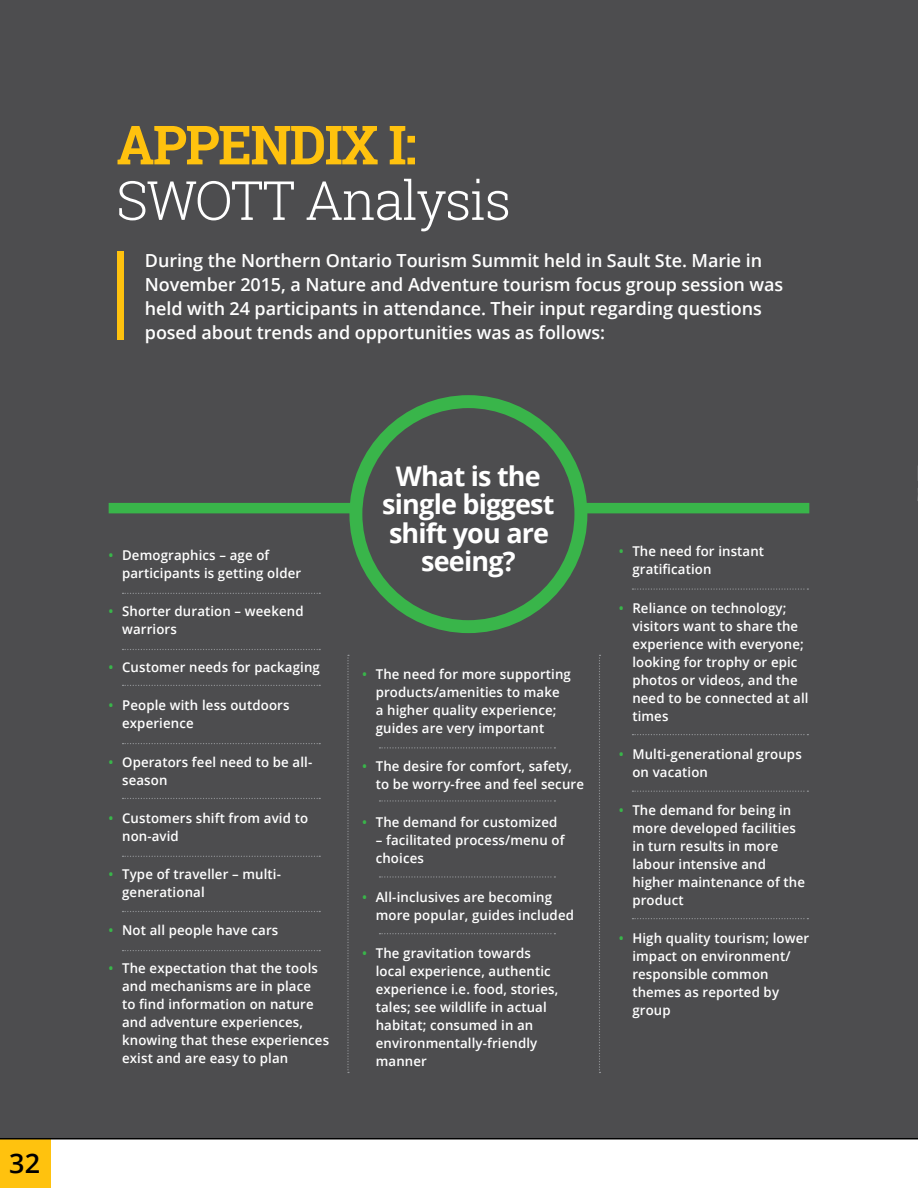
<style>
.page{position:relative;width:918px;height:1188px;background:#fff}
.page>*{position:absolute;margin:0;border:0;box-sizing:border-box;transform-origin:0 0}
.t1{font:300 54px "Roboto Slab";letter-spacing:-.03em;color:#fff}
.t2{font:700 54px "Roboto Slab";letter-spacing:-.03em;color:#ffc20e}
.t3{font:700 27px/28.5px "Open Sans";letter-spacing:-.03em;color:#fff;text-align:center}
.t4{font:600 27px "Open Sans";color:#000}
.t5{font:600 18px/24px "Open Sans";letter-spacing:-.005em;color:#fff}
.t6{font:600 13.5px/18px "Open Sans";letter-spacing:.01em;color:#fff}
.s1{color:#39b54a}
</style>
<div class="page">
<div style="left:0;top:0;width:918px;height:1141px;background:#4d4d4f"></div>
<div style="left:117px;top:252px;width:6px;height:88px;background:#ffc20e"></div>
<div style="left:109px;top:503px;width:700px;height:10px;background:#39b54a"></div>
<svg style="left:123px;top:798px;width:197px;height:1px"></svg>
<svg style="left:123px;top:743px;width:197px;height:1px"></svg>
<svg style="left:123px;top:685px;width:197px;height:1px"></svg>
<svg style="left:123px;top:649px;width:197px;height:1px"></svg>
<svg style="left:123px;top:593px;width:197px;height:1px"></svg>
<svg style="left:632px;top:588px;width:176px;height:2px"></svg>
<svg style="left:632px;top:734px;width:176px;height:1px"></svg>
<svg style="left:379px;top:747px;width:176px;height:2px"></svg>
<svg style="left:379px;top:876px;width:176px;height:2px"></svg>
<svg style="left:379px;top:800px;width:176px;height:2px"></svg>
<svg style="left:379px;top:933px;width:176px;height:1px"></svg>
<svg style="left:632px;top:791px;width:176px;height:1px"></svg>
<svg style="left:632px;top:918px;width:176px;height:1px"></svg>
<svg style="left:123px;top:950px;width:197px;height:1px"></svg>
<svg style="left:123px;top:911px;width:197px;height:1px"></svg>
<svg style="left:123px;top:856px;width:197px;height:1px"></svg>
<svg style="left:347px;top:655px;width:2px;height:418px"></svg>
<svg style="left:599px;top:655px;width:1px;height:418px"></svg>
<div style="left:356px;top:402px;width:225px;height:225px;background:#4d4d4f;border-radius:50%"></div>
<div style="left:349px;top:395px;width:238px;height:238px;border:13px solid #39b54a;border-radius:50%"></div>
<svg style="left:917px;top:466px;width:1px;height:35px"></svg>
<div style="left:0;top:1139px;width:918px;height:49px;background:#fff"></div>
<div style="left:0;top:1139px;width:51px;height:49px;background:#ffc20e"></div>
<hr style="left:0;top:1138px;width:918px;height:1px;background:#000">
<h2 class="t4" style="left:9px;top:1145px;width:32px">32</h2>
<h1 class="t2" style="left:116px;top:108px;width:302px">APPENDIX I:</h1>
<h1 class="t1" style="left:116px;top:163px;width:396px">SWOTT Analysis</h1>
<p class="t5" style="left:145px;top:248px;width:640px">During the Northern Ontario Tourism Summit held in Sault Ste. Marie in November 2015, a Nature and Adventure tourism focus group session was held with 24 participants in attendance. Their input regarding questions posed about trends and opportunities was as follows:</p>
<p class="t6" style="left:122px;top:545px;width:181px;text-indent:-13px"><span class="s1">•</span> Demographics – age of participants is getting older</p>
<p class="t6" style="left:122px;top:602px;width:183px;text-indent:-13px"><span class="s1">•</span> Shorter duration – weekend warriors</p>
<p class="t6" style="left:109px;top:658px;width:213px"><span class="s1">•</span> Customer needs for packaging</p>
<p class="t6" style="left:122px;top:696px;width:169px;text-indent:-13px"><span class="s1">•</span> People with less outdoors experience</p>
<p class="t6" style="left:122px;top:752px;width:192px;text-indent:-13px"><span class="s1">•</span> Operators feel need to be all&shy;season</p>
<p class="t6" style="left:122px;top:809px;width:188px;text-indent:-13px"><span class="s1">•</span> Customers shift from avid to non-avid</p>
<p class="t6" style="left:122px;top:865px;width:160px;text-indent:-13px"><span class="s1">•</span> Type of traveller – multi&shy;generational</p>
<p class="t6" style="left:109px;top:921px;width:171px"><span class="s1">•</span> Not all people have cars</p>
<p class="t6" style="left:122px;top:959px;width:209px;text-indent:-13px"><span class="s1">•</span> The expectation that the tools and mechanisms are in place<br>to find information on nature and adventure experiences, knowing that these experiences exist and are easy to plan</p>
<h2 class="t3" style="left:382px;top:461px;width:174px">What is the single biggest shift you are seeing?</h2>
<p class="t6" style="left:376px;top:665px;width:197px;text-indent:-13px"><span class="s1">•</span> The need for more supporting products/amenities to make<br>a higher quality experience; guides are very important</p>
<p class="t6" style="left:376px;top:757px;width:210px;text-indent:-13px"><span class="s1">•</span> The desire for comfort, safety, to be worry-free and feel secure</p>
<p class="t6" style="left:362px;top:813px;width:197px"><span class="s1">•</span> The demand for customized</p>
<p class="t6" style="left:376px;top:831px;width:190px">– facilitated process/menu of choices</p>
<p class="t6" style="left:376px;top:888px;width:200px;text-indent:-13px"><span class="s1">•</span> All-inclusives are becoming more popular, guides included</p>
<p class="t6" style="left:376px;top:944px;width:184px;text-indent:-13px"><span class="s1">•</span> The gravitation towards local experience, authentic experience i.e. food, stories, tales; see wildlife in actual habitat; consumed in an environmentally-friendly manner</p>
<p class="t6" style="left:632px;top:542px;width:133px;text-indent:-13px"><span class="s1">•</span> The need for instant gratification</p>
<p class="t6" style="left:632px;top:599px;width:178px;text-indent:-13px"><span class="s1">•</span> Reliance on technology; visitors want to share the experience with everyone; looking for trophy or epic photos or videos, and the need to be connected at all times</p>
<p class="t6" style="left:632px;top:745px;width:171px;text-indent:-13px"><span class="s1">•</span> Multi-generational groups on vacation</p>
<p class="t6" style="left:632px;top:801px;width:174px;text-indent:-13px"><span class="s1">•</span> The demand for being in more developed facilities in turn results in more labour intensive and higher maintenance of the product</p>
<p class="t6" style="left:632px;top:929px;width:178px;text-indent:-13px"><span class="s1">•</span> High quality tourism; lower impact on environment/ responsible common themes as reported by group</p>
</div>
